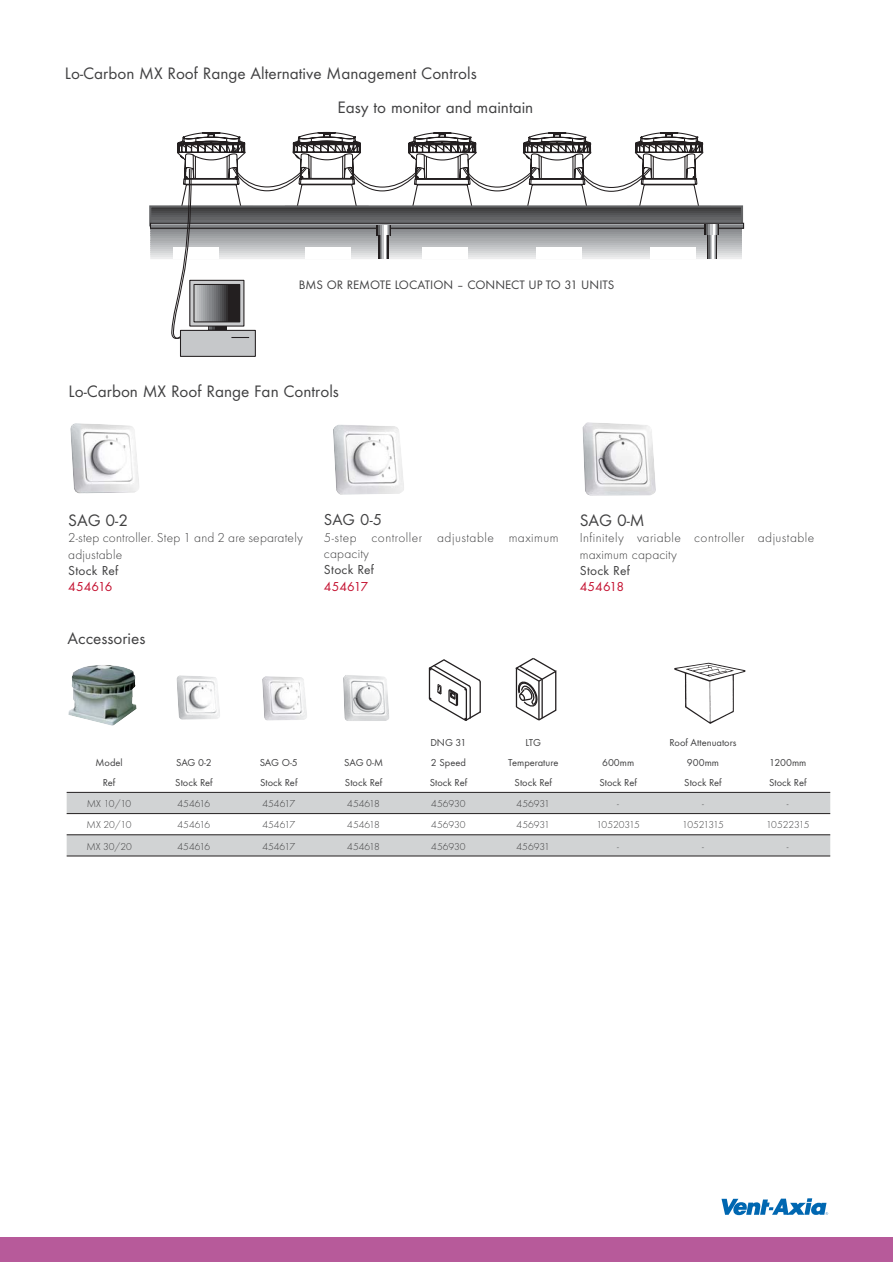
<style>
.page{position:relative;width:893px;height:1263px;background:#fff}
.page>*{position:absolute;margin:0;border:0;box-sizing:border-box;transform-origin:0 0}
.t1{font:17.25px "Futura T";color:#404041}
.t2{font:16.5px "Futura T";color:#404041}
.t3{font:300 13.5px/16.5px "Futura T";letter-spacing:.02em;color:#404041}
.t4{font:13.5px "Futura T";letter-spacing:.015em;color:#404041}
.t5{font:13.5px "Futura T";color:#c41130}
.t6{font:12.75px "Futura T";color:#404041}
.t7{font:10.5px "Futura T";color:#404041}
.t8{font:300 10.5px "Futura T";color:#404041}
.t9{font:300 10.5px "Futura T";letter-spacing:-.08em;color:#404041}
</style>
<div class="page">
<div style="left:0;top:1237px;width:893px;height:25px;background:#b75a9a"></div>
<hr style="left:150px;top:257px;width:592px;height:2px;background:#ededee">
<hr style="left:150px;top:255px;width:592px;height:2px;background:#e5e6e7">
<hr style="left:150px;top:253px;width:592px;height:2px;background:#dedfe0">
<hr style="left:150px;top:251px;width:592px;height:2px;background:#d5d7d8">
<hr style="left:150px;top:249px;width:592px;height:2px;background:#cecfd1">
<hr style="left:150px;top:247px;width:592px;height:2px;background:#c6c8ca">
<hr style="left:150px;top:244px;width:592px;height:2px;background:#bfc1c3">
<hr style="left:150px;top:242px;width:592px;height:2px;background:#b7b9bc">
<hr style="left:150px;top:240px;width:592px;height:2px;background:#b0b2b4">
<hr style="left:150px;top:238px;width:592px;height:2px;background:#a9abad">
<hr style="left:150px;top:236px;width:592px;height:2px;background:#a1a4a6">
<hr style="left:150px;top:234px;width:592px;height:2px;background:#9a9d9f">
<hr style="left:150px;top:232px;width:592px;height:2px;background:#939598">
<hr style="left:150px;top:230px;width:592px;height:2px;background:#8c8e91">
<hr style="left:150px;top:228px;width:592px;height:2px;background:#85878a">
<hr style="left:150px;top:221px;width:592px;height:2px;background:#717375">
<hr style="left:150px;top:219px;width:592px;height:2px;background:#6a6b6e">
<hr style="left:150px;top:217px;width:592px;height:2px;background:#636466">
<hr style="left:150px;top:215px;width:592px;height:2px;background:#5b5c5f">
<hr style="left:150px;top:213px;width:592px;height:2px;background:#535456">
<hr style="left:150px;top:211px;width:592px;height:2px;background:#4a4a4c">
<hr style="left:150px;top:209px;width:592px;height:2px;background:#424243">
<hr style="left:150px;top:223px;width:593px;height:3px;background:#a7a9ac">
<hr style="left:150px;top:226px;width:593px;height:2px;background:#808285">
<div style="left:150px;top:223px;width:594px;height:6px;border:1px solid #231f20"></div>
<div style="left:180px;top:330px;width:75px;height:26px;background:#c6c8ca"></div>
<div style="left:180px;top:330px;width:76px;height:27px;border:1px solid #231f20"></div>
<svg style="left:168px;top:131px;width:551px;height:208px"></svg>
<svg style="left:191px;top:282px;width:51px;height:43px"></svg>
<div style="left:189px;top:280px;width:55px;height:47px;border:1px solid #231f20"></div>
<div style="left:228px;top:284px;width:12px;height:38px;background:#231f20"></div>
<hr style="left:195px;top:284px;width:2px;height:38px;background:#c9cbcc">
<hr style="left:197px;top:284px;width:2px;height:38px;background:#bfc1c3">
<hr style="left:199px;top:284px;width:2px;height:38px;background:#b5b7b9">
<hr style="left:202px;top:284px;width:2px;height:38px;background:#abadb0">
<hr style="left:204px;top:284px;width:2px;height:38px;background:#a1a4a6">
<hr style="left:206px;top:284px;width:2px;height:38px;background:#989a9d">
<hr style="left:208px;top:284px;width:2px;height:38px;background:#8e9093">
<hr style="left:210px;top:284px;width:2px;height:38px;background:#85878a">
<hr style="left:212px;top:284px;width:2px;height:38px;background:#7c7e81">
<hr style="left:214px;top:284px;width:2px;height:38px;background:#747578">
<hr style="left:216px;top:284px;width:2px;height:38px;background:#6a6b6e">
<hr style="left:218px;top:284px;width:2px;height:38px;background:#606164">
<hr style="left:220px;top:284px;width:2px;height:38px;background:#555658">
<hr style="left:222px;top:284px;width:2px;height:38px;background:#4a4a4c">
<hr style="left:225px;top:284px;width:2px;height:38px;background:#3f3e40">
<hr style="left:227px;top:284px;width:2px;height:38px;background:#312f30">
<div style="left:193px;top:284px;width:47px;height:38px;border:1px solid #231f20"></div>
<img style="left:674px;top:662px;width:72px;height:62px">
<svg style="left:515px;top:658px;width:42px;height:63px"></svg>
<hr style="left:541px;top:679px;width:2px;height:39px;background:#231f20">
<svg style="left:267px;top:676px;width:33px;height:45px"></svg>
<img style="left:70px;top:423px;width:69px;height:70px">
<img style="left:176px;top:675px;width:44px;height:45px">
<img style="left:333px;top:425px;width:71px;height:70px">
<img style="left:300px;top:677px;width:7px;height:43px">
<img style="left:262px;top:676px;width:5px;height:44px">
<img style="left:582px;top:422px;width:74px;height:74px">
<img style="left:343px;top:675px;width:46px;height:46px">
<svg style="left:67px;top:793px;width:763px;height:63px;fill:#d1d3d4"></svg>
<hr style="left:67px;top:792px;width:763px;height:1px;background:#231f20">
<hr style="left:67px;top:813px;width:763px;height:1px;background:#231f20">
<hr style="left:67px;top:834px;width:763px;height:1px;background:#231f20">
<hr style="left:67px;top:856px;width:763px;height:1px;background:#231f20">
<img style="left:68px;top:665px;width:69px;height:61px">
<svg style="left:721px;top:1198px;width:107px;height:17px"></svg>
<svg style="left:428px;top:659px;width:53px;height:62px"></svg>
<h1 class="t1" style="left:65px;top:67px;width:413px">Lo-Carbon MX Roof Range Alternative Management Controls</h1>
<h1 class="t1" style="left:338px;top:101px;width:197px">Easy to monitor and maintain</h1>
<p class="t6" style="left:299px;top:280px;width:317px">BMS OR REMOTE LOCATION – CONNECT UP TO 31 UNITS</p>
<h1 class="t1" style="left:69px;top:385px;width:272px">Lo-Carbon MX Roof Range Fan Controls</h1>
<h1 class="t1" style="left:68px;top:513px;width:61px">SAG 0-2</h1>
<p class="t3" style="left:68px;top:531px;width:236px">2-step controller. Step 1 and 2 are separately adjustable</p>
<p class="t4" style="left:68px;top:565px;width:52px">Stock Ref</p>
<p class="t5" style="left:68px;top:582px;width:46px">454616</p>
<h1 class="t1" style="left:68px;top:632px;width:79px">Accessories</h1>
<h2 class="t2" style="left:324px;top:513px;width:60px">SAG 0-5</h2>
<p class="t3" style="left:324px;top:530px;width:236px">5-step controller adjustable maximum capacity</p>
<p class="t4" style="left:324px;top:565px;width:52px">Stock Ref</p>
<p class="t5" style="left:324px;top:581px;width:46px">454617</p>
<h1 class="t1" style="left:580px;top:513px;width:67px">SAG 0-M</h1>
<p class="t3" style="left:580px;top:531px;width:236px">Infinitely variable controller adjustable maximum capacity</p>
<p class="t4" style="left:580px;top:565px;width:52px">Stock Ref</p>
<p class="t5" style="left:580px;top:582px;width:46px">454618</p>
<p class="t7" style="left:430px;top:738px;width:38px">DNG 31</p>
<p class="t7" style="left:526px;top:738px;width:17px">LTG</p>
<p class="t7" style="left:669px;top:738px;width:68px">Roof Attenuators</p>
<p class="t7" style="left:95px;top:759px;width:29px">Model</p>
<p class="t7" style="left:176px;top:759px;width:37px">SAG 0-2</p>
<p class="t7" style="left:260px;top:759px;width:40px">SAG O-5</p>
<p class="t7" style="left:344px;top:759px;width:40px">SAG 0-M</p>
<p class="t7" style="left:431px;top:759px;width:37px">2 Speed</p>
<p class="t7" style="left:508px;top:759px;width:52px">Temperature</p>
<p class="t7" style="left:602px;top:759px;width:34px">600mm</p>
<p class="t7" style="left:687px;top:759px;width:34px">900mm</p>
<p class="t7" style="left:769px;top:759px;width:39px">1200mm</p>
<p class="t7" style="left:103px;top:779px;width:14px">Ref</p>
<p class="t7" style="left:175px;top:779px;width:39px">Stock Ref</p>
<p class="t7" style="left:260px;top:779px;width:39px">Stock Ref</p>
<p class="t7" style="left:345px;top:779px;width:39px">Stock Ref</p>
<p class="t7" style="left:430px;top:779px;width:39px">Stock Ref</p>
<p class="t7" style="left:514px;top:779px;width:39px">Stock Ref</p>
<p class="t7" style="left:599px;top:779px;width:39px">Stock Ref</p>
<p class="t7" style="left:684px;top:779px;width:39px">Stock Ref</p>
<p class="t7" style="left:769px;top:779px;width:39px">Stock Ref</p>
<p class="t8" style="left:87px;top:799px;width:46px">MX 10/10</p>
<p class="t8" style="left:178px;top:799px;width:34px">454616</p>
<p class="t8" style="left:262px;top:799px;width:34px">454617</p>
<p class="t8" style="left:347px;top:799px;width:34px">454618</p>
<p class="t8" style="left:431px;top:799px;width:36px">456930</p>
<p class="t8" style="left:517px;top:799px;width:35px">456931</p>
<p class="t8" style="left:617px;top:799px;width:3px">-</p>
<p class="t8" style="left:702px;top:799px;width:3px">-</p>
<p class="t8" style="left:787px;top:799px;width:3px">-</p>
<p class="t8" style="left:87px;top:821px;width:46px">MX 20/10</p>
<p class="t8" style="left:178px;top:821px;width:34px">454616</p>
<p class="t8" style="left:262px;top:821px;width:34px">454617</p>
<p class="t8" style="left:347px;top:821px;width:34px">454618</p>
<p class="t8" style="left:431px;top:821px;width:36px">456930</p>
<p class="t8" style="left:517px;top:821px;width:35px">456931</p>
<p class="t8" style="left:596px;top:821px;width:45px">10520315</p>
<p class="t9" style="left:682px;top:821px;width:43px">10521315</p>
<p class="t8" style="left:766px;top:821px;width:45px">10522315</p>
<p class="t8" style="left:86px;top:842px;width:47px">MX 30/20</p>
<p class="t8" style="left:178px;top:842px;width:34px">454616</p>
<p class="t8" style="left:262px;top:842px;width:34px">454617</p>
<p class="t8" style="left:347px;top:842px;width:34px">454618</p>
<p class="t8" style="left:431px;top:842px;width:36px">456930</p>
<p class="t8" style="left:517px;top:842px;width:35px">456931</p>
<p class="t8" style="left:617px;top:842px;width:3px">-</p>
<p class="t8" style="left:702px;top:842px;width:3px">-</p>
<p class="t8" style="left:787px;top:842px;width:3px">-</p>
</div>
